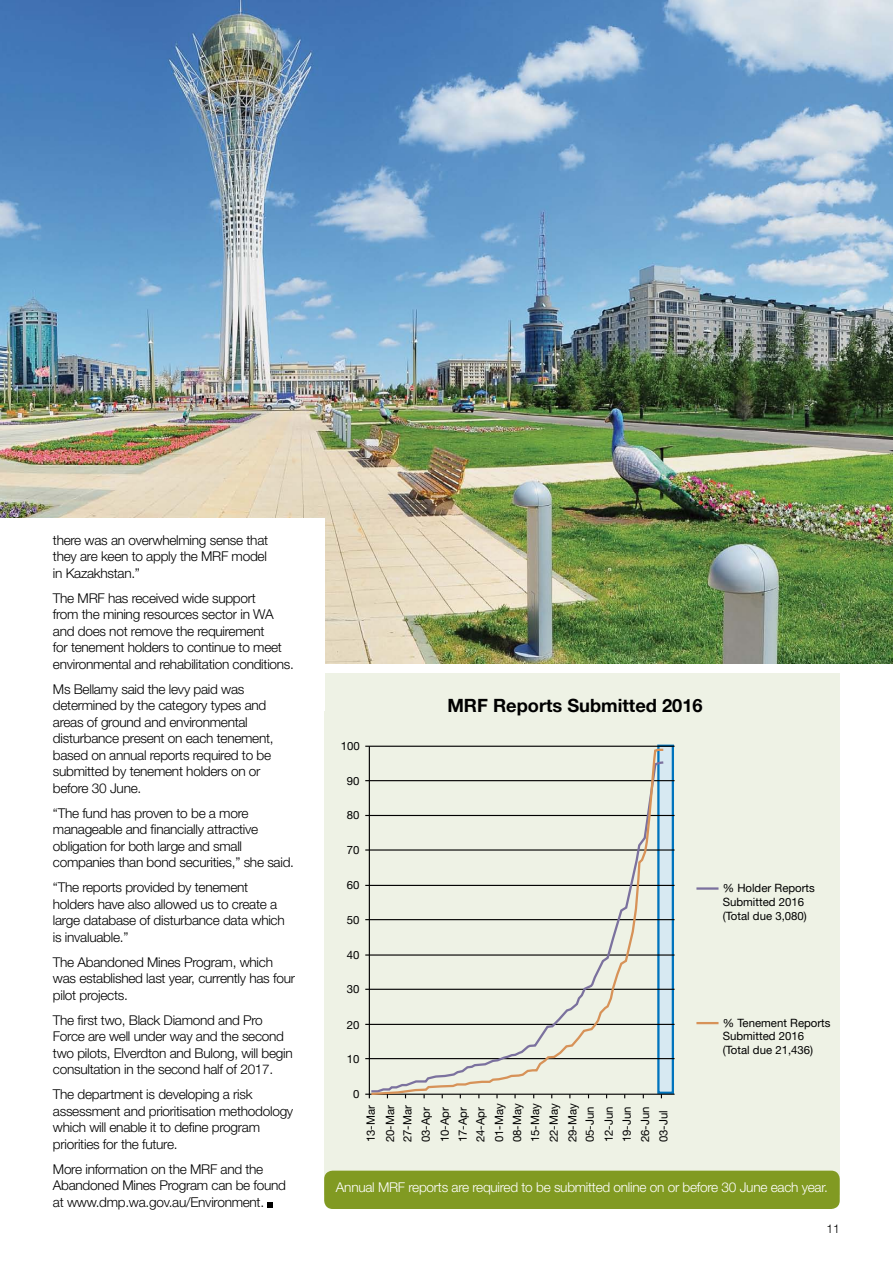
<style>
.page{position:relative;width:893px;height:1263px;background:#fff}
.page>*{position:absolute;margin:0;border:0;box-sizing:border-box;transform-origin:0 0}
.t1{font:700 18.3px "Helvetica Neue";color:#000}
.t2{font:300 13.5px/16.5px "Helvetica Neue";letter-spacing:-.02em;color:#000}
.t3{font:300 13.5px "Helvetica Neue";letter-spacing:-.02em;color:#fff}
.t4{font:300 12px "Helvetica Neue";color:#000}
.t5{font:11.4px/18.1px "Helvetica Neue";color:#000}
</style>
<div class="page">
<img style="left:0;top:0;width:893px;height:663px">
<div style="left:324px;top:673px;width:516px;height:521px;background:#eef2e5"></div>
<div style="left:0;top:519px;width:324px;height:192px;background:#fff"></div>
<svg style="left:267px;top:1202px;width:6px;height:5px"></svg>
<div style="left:658px;top:746px;width:15px;height:347px;background:#d7e9f2"></div>
<div style="left:657px;top:745px;width:17px;height:349px;border:2px solid #0074bd"></div>
<hr style="left:365px;top:1093px;width:310px;height:2px;background:#000">
<hr style="left:369px;top:746px;width:1px;height:352px;background:#000">
<hr style="left:365px;top:1058px;width:310px;height:1px;background:#000">
<hr style="left:365px;top:1024px;width:310px;height:1px;background:#000">
<hr style="left:365px;top:989px;width:310px;height:1px;background:#000">
<hr style="left:365px;top:954px;width:310px;height:1px;background:#000">
<hr style="left:365px;top:919px;width:310px;height:1px;background:#000">
<hr style="left:365px;top:885px;width:310px;height:1px;background:#000">
<hr style="left:365px;top:849px;width:310px;height:1px;background:#000">
<hr style="left:365px;top:815px;width:310px;height:1px;background:#000">
<hr style="left:365px;top:780px;width:310px;height:1px;background:#000">
<hr style="left:365px;top:746px;width:310px;height:1px;background:#000">
<svg style="left:369px;top:747px;width:297px;height:349px"></svg>
<hr style="left:696px;top:887px;width:22px;height:3px;background:#7b719e">
<hr style="left:696px;top:1022px;width:22px;height:2px;background:#d79258">
<div style="left:324px;top:1170px;width:516px;height:39px;background:#819a22;border-radius:9px"></div>
<p class="t2" style="left:53px;top:531px;width:217px;text-align:justify">there was an overwhelming sense that they are keen to apply the MRF model in Kazakhstan.”</p>
<p class="t2" style="left:53px;top:589px;width:243px">The MRF has received wide support<br>from the mining resources sector in WA and does not remove the requirement<br>for tenement holders to continue to meet environmental and rehabilitation conditions.</p>
<p class="t2" style="left:53px;top:680px;width:222px">Ms Bellamy said the levy paid was determined by the category types and areas of ground and environmental disturbance present on each tenement, based on annual reports required to be submitted by tenement holders on or before 30 June.</p>
<p class="t2" style="left:53px;top:804px;width:243px">“The fund has proven to be a more manageable and financially attractive obligation for both large and small companies than bond securities,” she said.</p>
<p class="t2" style="left:53px;top:879px;width:233px">“The reports provided by tenement holders have also allowed us to create a large database of disturbance data which is invaluable.”</p>
<p class="t2" style="left:53px;top:953px;width:244px">The Abandoned Mines Program, which was established last year, currently has four pilot projects.</p>
<p class="t2" style="left:53px;top:1011px;width:241px">The first two, Black Diamond and Pro Force are well under way and the second two pilots, Elverdton and Bulong, will begin consultation in the second half of 2017.</p>
<p class="t2" style="left:53px;top:1086px;width:242px">The department is developing a risk assessment and prioritisation methodology which will enable it to define program priorities for the future.</p>
<p class="t2" style="left:53px;top:1160px;width:235px">More information on the MRF and the<br>Abandoned Mines Program can be found at www.dmp.wa.gov.au/Environment.</p>
<p class="t5" style="left:341px;top:736px;width:21px">100</p>
<p class="t5" style="left:347px;top:771px;width:14px">90</p>
<p class="t5" style="left:347px;top:806px;width:14px">80</p>
<p class="t5" style="left:347px;top:841px;width:14px">70</p>
<p class="t5" style="left:347px;top:876px;width:14px">60</p>
<p class="t5" style="left:347px;top:910px;width:14px">50</p>
<p class="t5" style="left:347px;top:945px;width:14px">40</p>
<p class="t5" style="left:347px;top:980px;width:14px">30</p>
<p class="t5" style="left:347px;top:1015px;width:14px">20</p>
<p class="t5" style="left:347px;top:1049px;width:14px">10</p>
<p class="t5" style="left:353px;top:1085px;width:8px">0</p>
<h1 class="t1" style="left:447px;top:694px;width:257px">MRF Reports Submitted 2016</h1>
<p class="t5" style="left:361px;top:1142px;width:39px;line-height:19.2px;rotate:-90deg">13-Mar<br>20-Mar</p>
<p class="t5" style="left:398px;top:1142px;width:39px;rotate:-90deg">27-Mar<br>03-Apr<br>10-Apr<br>17-Apr<br>24-Apr</p>
<p class="t5" style="left:490px;top:1142px;width:41px;text-align:justify;rotate:-90deg">01-May 08-May 15-May 22-May 29-May 05-Jun</p>
<p class="t5" style="left:599px;top:1142px;width:37px;text-align:justify;rotate:-90deg">12-Jun 19-Jun 26-Jun 03-Jul</p>
<p class="t5" style="left:723px;top:881px;width:94px;line-height:13.6px">% Holder Reports<br>Submitted 2016 (Total due 3,080)</p>
<p class="t5" style="left:723px;top:1016px;width:109px;line-height:13.6px">% Tenement Reports<br>Submitted 2016 (Total due 21,436)</p>
<p class="t3" style="left:336px;top:1179px;width:493px">Annual MRF reports are required to be submitted online on or before 30 June each year.</p>
<p class="t4" style="left:826px;top:1221px;width:15px">11</p>
</div>
